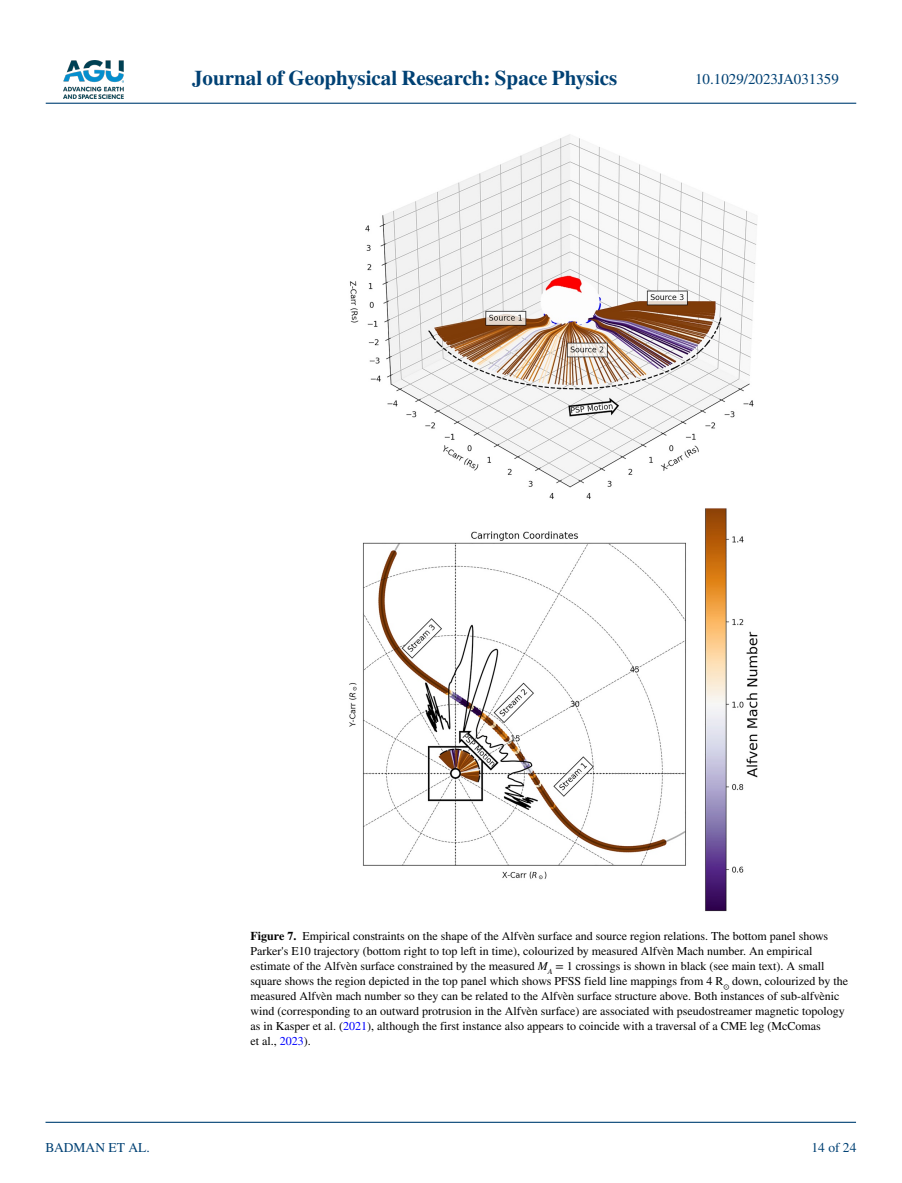
<style>
.page{position:relative;width:902px;height:1183px;background:#fff}
.page>*{position:absolute;margin:0;border:0;box-sizing:border-box;transform-origin:0 0}
.t1{font:700 21px "STIX";color:#004174}
.t2{font:15px "STIX";color:#004174}
.t3{font:13.5px "STIX";color:#004174}
.t4{font:12px/15px "STIX";color:#000}
.s1{font-weight:700}
.s2{font-style:italic}
.s3{color:#00f}
</style>
<div class="page">
<img style="left:63px;top:60px;width:60px;height:39px">
<hr style="left:46px;top:103px;width:810px;height:1px;background:#004174">
<hr style="left:45px;top:1121px;width:810px;height:1px;background:#004174">
<img style="left:349px;top:134px;width:409px;height:777px">
<h1 class="t1" style="left:192px;top:66px;width:427px">Journal of Geophysical Research: Space Physics</h1>
<p class="t2" style="left:695px;top:69px;width:145px">10.1029/2023JA031359</p>
<p class="t3" style="left:45px;top:1138px;width:106px">BADMAN ET AL.</p>
<p class="t4" style="left:250px;top:929px;width:599px"><span class="s1">Figure 7.</span> Empirical constraints on the shape of the Alfvèn surface and source region relations. The bottom panel shows Parker's E10 trajectory (bottom right to top left in time), colourized by measured Alfvèn Mach number. An empirical estimate of the Alfvèn surface constrained by the measured <span class="s2">M</span><sub>A</sub> = 1 crossings is shown in black (see main text). A small square shows the region depicted in the top panel which shows PFSS field line mappings from 4 R<sub>⊙</sub> down, colourized by the measured Alfvèn mach number so they can be related to the Alfvèn surface structure above. Both instances of sub-alfvènic wind (corresponding to an outward protrusion in the Alfvèn surface) are associated with pseudostreamer magnetic topology as in Kasper et al. (<span class="s3">2021</span>), although the first instance also appears to coincide with a traversal of a CME leg (McComas<br>et al., <span class="s3">2023</span>).</p>
<p class="t3" style="left:811px;top:1138px;width:46px">14 of 24</p>
</div>
